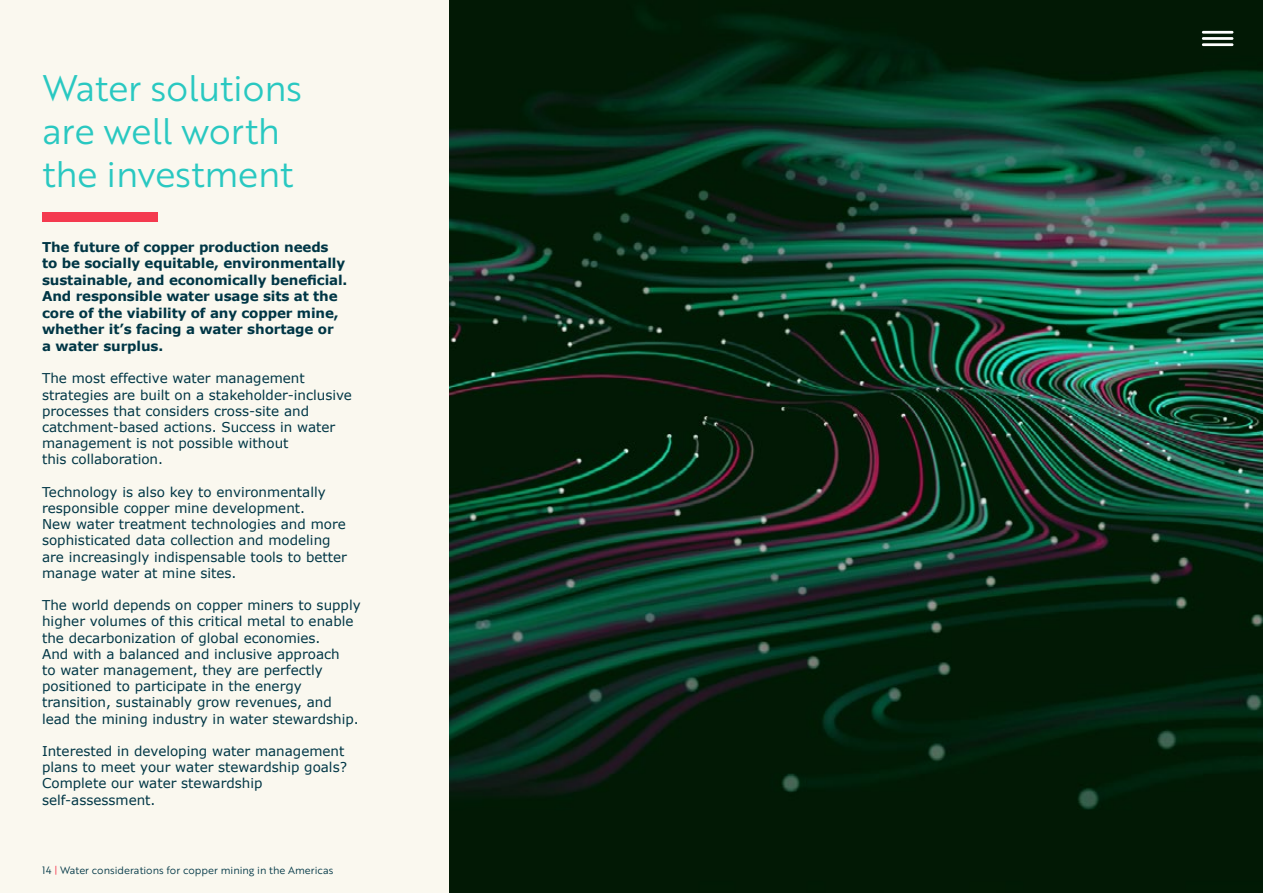
<style>
.page{position:relative;width:1263px;height:893px;background:#faf8ef}
.page>*{position:absolute;margin:0;border:0;box-sizing:border-box;transform-origin:0 0}
.t1{font:36px/43.2px "Brother 1816";letter-spacing:-.01em;color:#29c8c1}
.t2{font:13.5px/16.2px "Verdana";color:#003645}
.t3{font:700 13.5px/16.5px "Verdana";letter-spacing:-.01em;color:#003645}
.t4{font:10.35px "Brother 1816";color:#003645}
.s1{color:#f43a4f}
</style>
<div class="page">
<img style="left:449px;top:0;width:814px;height:893px">
<hr style="left:1202px;top:31px;width:31px;height:3px;background:#fff">
<hr style="left:1202px;top:37px;width:31px;height:3px;background:#fff">
<hr style="left:1202px;top:43px;width:31px;height:3px;background:#fff">
<div style="left:43px;top:213px;width:115px;height:9px;background:#f43a4f"></div>
<h1 class="t1" style="left:43px;top:65px;width:261px">Water solutions are well worth the investment</h1>
<p class="t3" style="left:42px;top:239px;width:307px">The future of copper production needs<br>to be socially equitable, environmentally sustainable, and economically beneficial.<br>And responsible water usage sits at the core of the viability of any copper mine, whether it’s facing a water shortage or<br>a water surplus.</p>
<p class="t2" style="left:42px;top:371px;width:311px">The most effective water management strategies are built on a stakeholder-inclusive processes that considers cross-site and catchment-based actions. Success in water management is not possible without<br>this collaboration.</p>
<p class="t2" style="left:42px;top:484px;width:306px">Technology is also key to environmentally responsible copper mine development.<br>New water treatment technologies and more sophisticated data collection and modeling are increasingly indispensable tools to better manage water at mine sites.</p>
<p class="t2" style="left:42px;top:597px;width:320px">The world depends on copper miners to supply higher volumes of this critical metal to enable the decarbonization of global economies.<br>And with a balanced and inclusive approach<br>to water management, they are perfectly positioned to participate in the energy transition, sustainably grow revenues, and lead the mining industry in water stewardship.</p>
<p class="t2" style="left:42px;top:743px;width:306px">Interested in developing water management plans to meet your water stewardship goals?<br>Complete our water stewardship self-assessment.</p>
<p class="t4" style="left:42px;top:863px;width:293px">14 <span class="s1">|</span> Water considerations for copper mining in the Americas</p>
</div>
